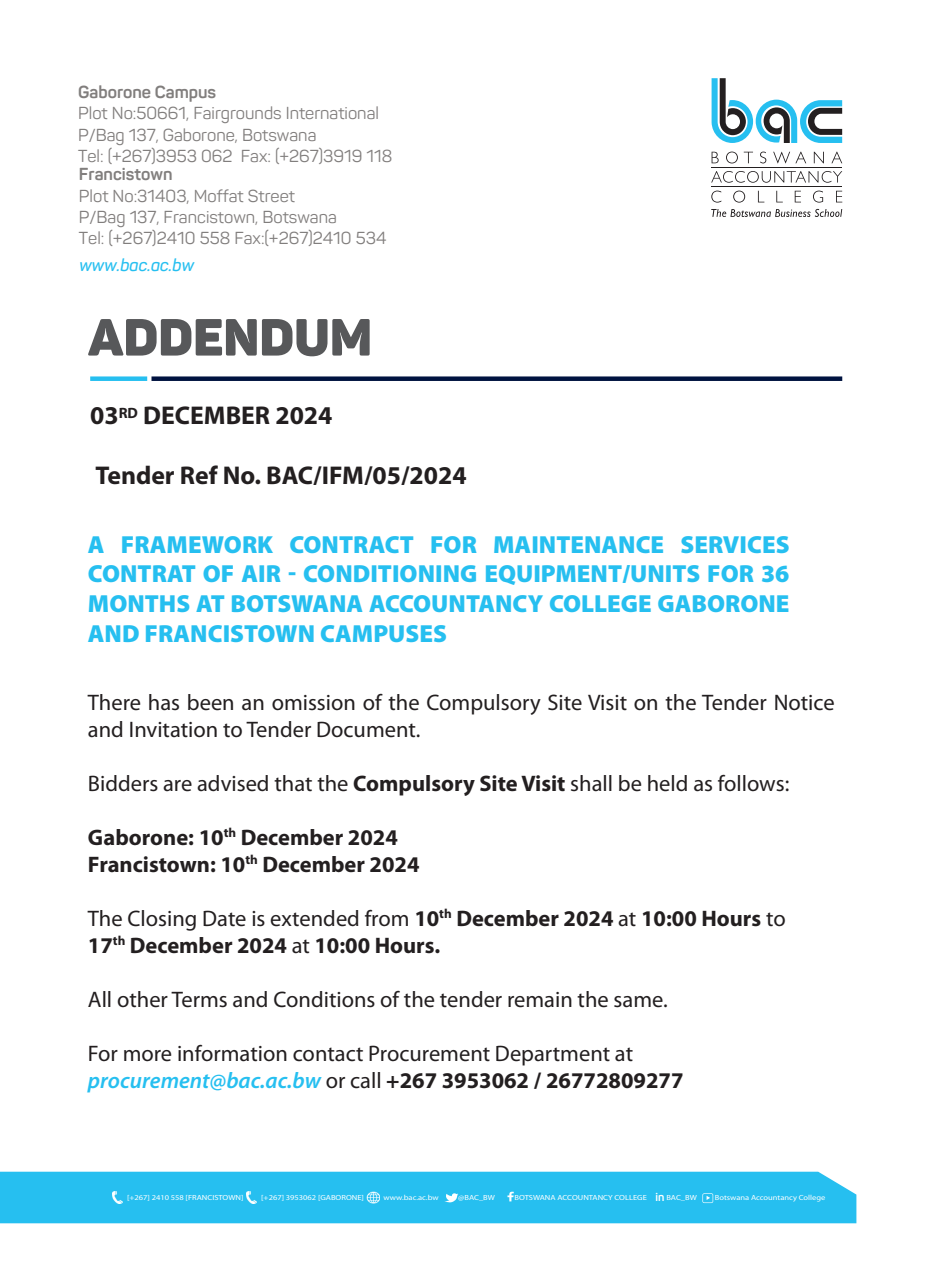
<style>
.page{position:relative;width:925px;height:1276px;background:#fff}
.page>*{position:absolute;margin:0;border:0;box-sizing:border-box;transform-origin:0 0}
.t1{font:900 51.52px "Panton";color:#57585a}
.t2{font:700 25.65px "Myriad Pro";color:#231f20}
.t3{font:900 24.75px/29.7px "Myriad Pro";color:#26bff0;text-align:justify}
.t4{font:22.5px/27px "Myriad Pro";color:#231f20}
.t5{font:700 22.5px/27px "Myriad Pro";color:#231f20}
.t6{font:17.1px/21.4px "Panton";color:#817e7d}
.t7{font:700 17.1px "Panton";color:#817e7d}
.t8{font:italic 600 17.1px "Panton";color:#26bff0}
.t9{font:7.42px "Myriad Pro";color:#fff;scale:1.14 1}
.s1{font-weight:700}
.s2{font-weight:400}
.s3{font-weight:600;font-style:italic;color:#26bff0}
.s4{font-family:"Panton";font-weight:700;font-size:11.47px}
</style>
<div class="page">
<svg style="left:711px;top:78px;width:131px;height:65px"></svg>
<svg style="left:744px;top:152px;width:9px;height:11px"></svg>
<svg style="left:773px;top:152px;width:33px;height:11px"></svg>
<svg style="left:814px;top:152px;width:10px;height:11px"></svg>
<svg style="left:831px;top:152px;width:11px;height:11px"></svg>
<svg style="left:758px;top:191px;width:6px;height:11px"></svg>
<svg style="left:776px;top:191px;width:7px;height:11px"></svg>
<svg style="left:795px;top:191px;width:6px;height:11px"></svg>
<svg style="left:836px;top:191px;width:6px;height:11px"></svg>
<hr style="left:711px;top:187px;width:131px;height:1px;background:#231f20">
<hr style="left:711px;top:167px;width:131px;height:1px;background:#231f20">
<svg style="left:711px;top:152px;width:7px;height:11px"></svg>
<svg style="left:726px;top:152px;width:12px;height:11px"></svg>
<svg style="left:760px;top:152px;width:6px;height:11px"></svg>
<svg style="left:711px;top:171px;width:131px;height:12px"></svg>
<svg style="left:733px;top:191px;width:12px;height:12px"></svg>
<svg style="left:711px;top:191px;width:10px;height:12px"></svg>
<svg style="left:813px;top:191px;width:10px;height:12px"></svg>
<svg style="left:711px;top:209px;width:131px;height:8px"></svg>
<div style="left:90px;top:376px;width:57px;height:5px;background:#26bff0"></div>
<div style="left:151px;top:376px;width:691px;height:5px;background:#001340"></div>
<div style="left:0;top:1171px;width:856px;height:52px;background:#26bff0"></div>
<p class="t7" style="left:78px;top:81px;width:140px">Gaborone Campus</p>
<p class="t6" style="left:78px;top:102px;width:315px">Plot No:50661, Fairgrounds International<br>P/Bag 137, Gaborone, Botswana<br>Tel: (+267)3953 062 Fax: (+267)3919 118</p>
<p class="t7" style="left:79px;top:163px;width:95px">Francistown</p>
<p class="t6" style="left:79px;top:185px;width:309px">Plot No:31403, Moffat Street<br>P/Bag 137, Francistown, Botswana<br>Tel: (+267)2410 558 Fax:(+267)2410 534</p>
<p class="t8" style="left:79px;top:255px;width:116px">www.bac.ac.bw</p>
<h1 class="t1" style="left:88px;top:304px;width:286px">ADDENDUM</h1>
<p class="t2" style="left:90px;top:398px;width:244px">03<sup>RD</sup> DECEMBER 2024</p>
<p class="t2" style="left:95px;top:458px;width:373px">Tender Ref No. BAC/IFM/05/2024</p>
<p class="t3" style="left:88px;top:528px;width:703px">A FRAMEWORK CONTRACT FOR MAINTENANCE SERVICES CONTRAT OF AIR - CONDITIONING EQUIPMENT/UNITS FOR 36<br>MONTHS AT BOTSWANA ACCOUNTANCY COLLEGE GABORONE AND FRANCISTOWN CAMPUSES</p>
<p class="t4" style="left:88px;top:688px;width:748px">There has been an omission of the Compulsory Site Visit on the Tender Notice and Invitation to Tender Document.</p>
<p class="t4" style="left:88px;top:769px;width:703px">Bidders are advised that the <span class="s1">Compulsory Site Visit</span> shall be held as follows:</p>
<p class="t5" style="left:88px;top:823px;width:333px">Gaborone: 10<sup>th</sup> December 2024<br>Francistown: 10<sup>th</sup> December 2024</p>
<p class="t5" style="left:88px;top:904px;width:699px"><span class="s2">The Closing Date is extended from</span> 10<sup>th</sup> December 2024 <span class="s2">at</span> 10:00 Hours <span class="s2">to<br></span>17<sup>th</sup> December 2024 <span class="s2">at</span> 10:00 Hours.</p>
<p class="t4" style="left:88px;top:985px;width:581px">All other Terms and Conditions of the tender remain the same.</p>
<p class="t4" style="left:88px;top:1039px;width:597px">For more information contact Procurement Department at <span class="s3">procurement@bac.ac.bw</span> or call <span class="s1">+267 3953062 / 26772809277</span></p>
<p class="t9" style="left:127px;top:1193px;width:104px">[+267] 2410 558 [FRANCISTOWN]</p>
<p class="t9" style="left:261px;top:1193px;width:92px">[+267] 3953062 [GABORONE]</p>
<p class="t9" style="left:383px;top:1193px;width:50px">www.bac.ac.bw</p>
<p class="t9" style="left:458px;top:1193px;width:34px">@BAC_BW</p>
<p class="t9" style="left:514px;top:1193px;width:161px">BOTSWANA ACCOUNTANCY COLLEGE <span class="s4">in</span> BAC_BW</p>
<p class="t9" style="left:715px;top:1193px;width:99px">Botswana Accountancy College</p>
</div>
